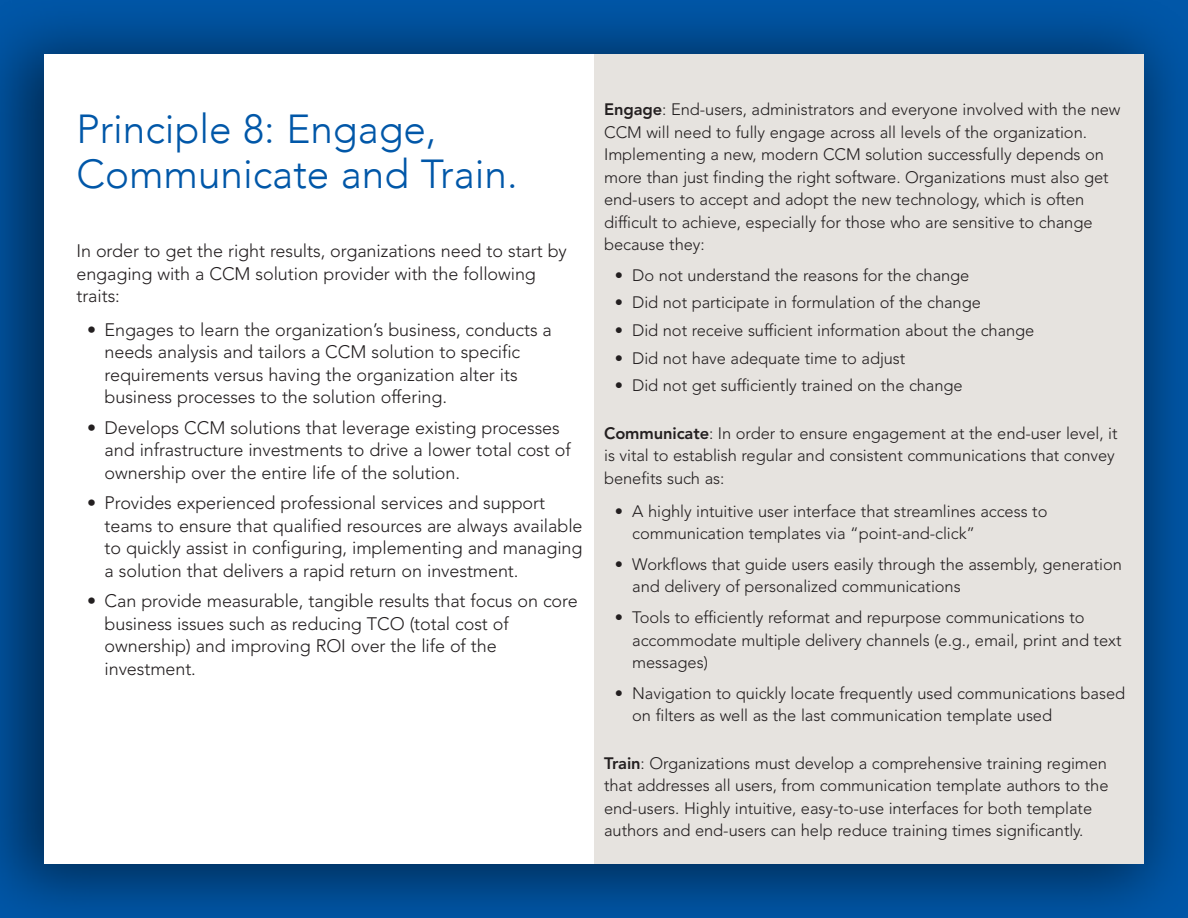
<style>
.page{position:relative;width:1188px;height:918px;background:#fff}
.page>*{position:absolute;margin:0;border:0;box-sizing:border-box;transform-origin:0 0}
.t1{font:300 40.5px/45px "Avenir";color:#0157a8}
.t2{font:300 18px/22.5px "Avenir LT";letter-spacing:-.005em;color:#231f20}
.t3{font:300 16.5px/22.5px "Avenir LT";letter-spacing:-.005em;color:#231f20}
.s1{font-weight:800}
</style>
<div class="page">
<img style="left:0;top:0;width:1188px;height:918px">
<div style="left:44px;top:54px;width:1100px;height:810px;background:#fff"></div>
<div style="left:594px;top:54px;width:550px;height:810px;background:#e6e3df"></div>
<h1 class="t1" style="left:76px;top:108px;width:443px">Principle 8: Engage,<br>Communicate and Train.</h1>
<p class="t3" style="left:604px;top:100px;width:518px"><span class="s1">Engage</span>: End-users, administrators and everyone involved with the new CCM will need to fully engage across all levels of the organization.<br>Implementing a new, modern CCM solution successfully depends on more than just finding the right software. Organizations must also get end-users to accept and adopt the new technology, which is often difficult to achieve, especially for those who are sensitive to change because they:</p>
<p class="t3" style="left:615px;top:265px;width:356px">• Do not understand the reasons for the change</p>
<p class="t3" style="left:615px;top:293px;width:367px">• Did not participate in formulation of the change</p>
<p class="t3" style="left:615px;top:320px;width:421px">• Did not receive sufficient information about the change</p>
<p class="t3" style="left:615px;top:348px;width:292px">• Did not have adequate time to adjust</p>
<p class="t3" style="left:615px;top:376px;width:349px">• Did not get sufficiently trained on the change</p>
<p class="t3" style="left:604px;top:423px;width:515px"><span class="s1">Communicate</span>: In order to ensure engagement at the end-user level, it is vital to establish regular and consistent communications that convey benefits such as:</p>
<p class="t3" style="left:632px;top:501px;width:417px;text-indent:-17px">• A highly intuitive user interface that streamlines access to communication templates via “point-and-click”</p>
<p class="t3" style="left:632px;top:554px;width:491px;text-indent:-17px">• Workflows that guide users easily through the assembly, generation and delivery of personalized communications</p>
<p class="t3" style="left:632px;top:608px;width:491px;text-indent:-17px">• Tools to efficiently reformat and repurpose communications to accommodate multiple delivery channels (e.g., email, print and text messages)</p>
<p class="t3" style="left:632px;top:683px;width:494px;text-indent:-17px">• Navigation to quickly locate frequently used communications based on filters as well as the last communication template used</p>
<p class="t3" style="left:604px;top:753px;width:506px"><span class="s1">Train</span>: Organizations must develop a comprehensive training regimen that addresses all users, from communication template authors to the end-users. Highly intuitive, easy-to-use interfaces for both template authors and end-users can help reduce training times significantly.</p>
<p class="t2" style="left:76px;top:241px;width:492px">In order to get the right results, organizations need to start by engaging with a CCM solution provider with the following traits:</p>
<p class="t2" style="left:105px;top:320px;width:449px;text-indent:-17px">• Engages to learn the organization’s business, conducts a needs analysis and tailors a CCM solution to specific requirements versus having the organization alter its business processes to the solution offering.</p>
<p class="t2" style="left:105px;top:418px;width:468px;text-indent:-17px">• Develops CCM solutions that leverage existing processes and infrastructure investments to drive a lower total cost of ownership over the entire life of the solution.</p>
<p class="t2" style="left:105px;top:493px;width:480px;text-indent:-17px">• Provides experienced professional services and support teams to ensure that qualified resources are always available to quickly assist in configuring, implementing and managing a solution that delivers a rapid return on investment.</p>
<p class="t2" style="left:105px;top:592px;width:475px;text-indent:-17px">• Can provide measurable, tangible results that focus on core business issues such as reducing TCO (total cost of ownership) and improving ROI over the life of the investment.</p>
</div>
